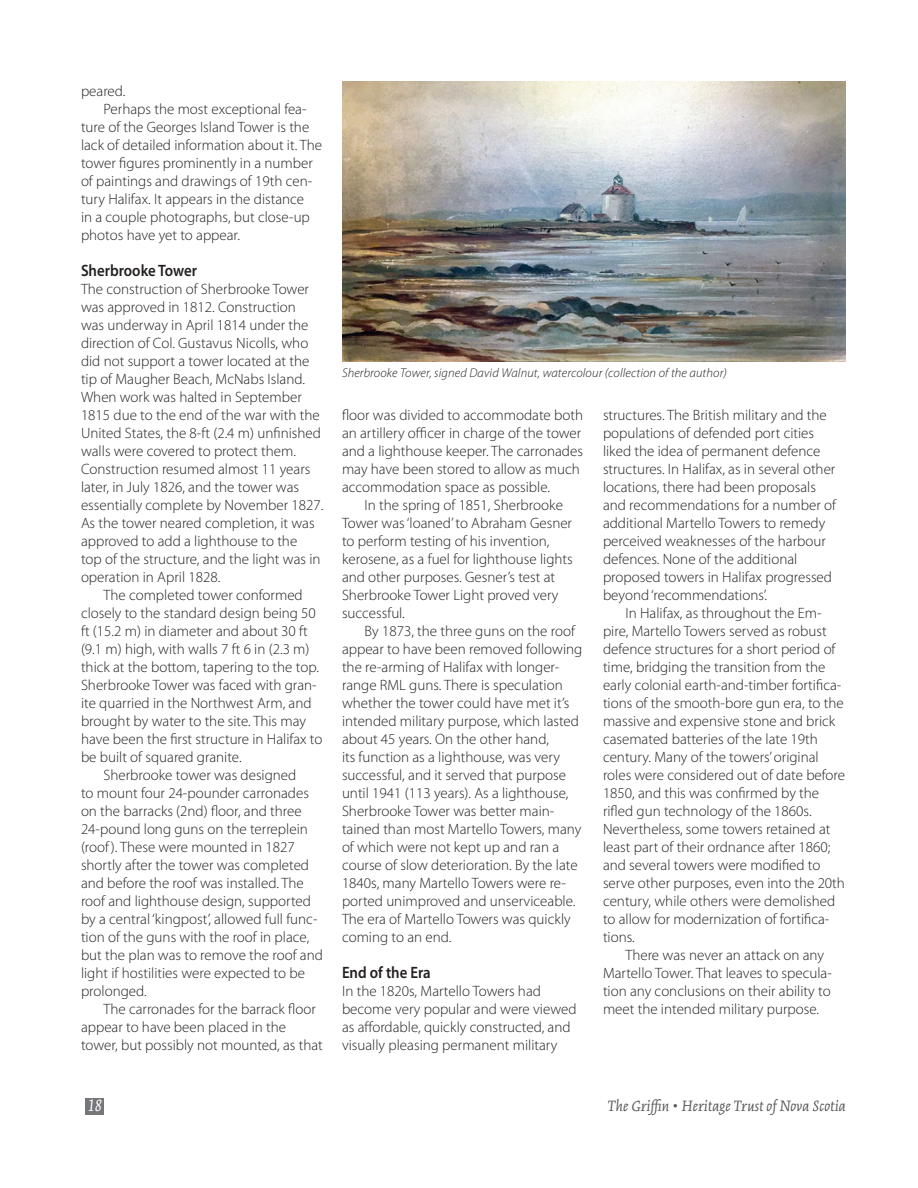
<style>
.page{position:relative;width:918px;height:1188px;background:#fff}
.page>*{position:absolute;margin:0;border:0;box-sizing:border-box;transform-origin:0 0}
.t1{font:italic 18px "Kinesis Pro 3";color:#fff}
.t2{font:italic 16.5px "Kinesis Pro 3";letter-spacing:.01em;color:#57585a}
.t3{font:600 16.5px "Myriad Pro";color:#231f20;scale:.9 1}
.t4{font:300 15px/18px "Myriad Pro";color:#231f20}
.t5{font:italic 300 12.75px "Myriad Pro";letter-spacing:.01em;color:#231f20}
</style>
<div class="page">
<div style="left:85px;top:1098px;width:19px;height:17px;background:#757679"></div>
<img style="left:342px;top:81px;width:504px;height:280px">
<p class="t4" style="left:81px;top:82px;width:46px">peared.</p>
<p class="t4" style="left:104px;top:100px;width:205px">Perhaps the most exceptional fea-</p>
<p class="t4" style="left:81px;top:118px;width:230px">ture of the Georges Island Tower is the</p>
<p class="t4" style="left:81px;top:136px;width:243px">lack of detailed information about it. The</p>
<p class="t4" style="left:81px;top:154px;width:233px">tower figures prominently in a number</p>
<p class="t4" style="left:81px;top:172px;width:233px">of paintings and drawings of 19th cen-</p>
<p class="t4" style="left:81px;top:190px;width:225px">tury Halifax. It appears in the distance</p>
<p class="t4" style="left:81px;top:208px;width:230px">in a couple photographs, but close-up</p>
<p class="t4" style="left:81px;top:226px;width:161px">photos have yet to appear.</p>
<p class="t3" style="left:81px;top:260px;width:130px">Sherbrooke Tower</p>
<p class="t4" style="left:81px;top:280px;width:244px">The construction of Sherbrooke Tower was approved in 1812. Construction<br>was underway in April 1814 under the direction of Col. Gustavus Nicolls, who did not support a tower located at the tip of Maugher Beach, McNabs Island.<br>When work was halted in September 1815 due to the end of the war with the United States, the 8-ft (2.4 m) unfinished walls were covered to protect them.<br>Construction resumed almost 11 years later, in July 1826, and the tower was essentially complete by November 1827.<br>As the tower neared completion, it was approved to add a lighthouse to the<br>top of the structure, and the light was in operation in April 1828.</p>
<p class="t4" style="left:104px;top:586px;width:201px">The completed tower conformed</p>
<p class="t4" style="left:81px;top:604px;width:236px">closely to the standard design being 50</p>
<p class="t4" style="left:81px;top:622px;width:228px">ft (15.2 m) in diameter and about 30 ft</p>
<p class="t4" style="left:81px;top:640px;width:230px">(9.1 m) high, with walls 7 ft 6 in (2.3 m)</p>
<p class="t4" style="left:81px;top:658px;width:240px">thick at the bottom, tapering to the top.</p>
<p class="t4" style="left:81px;top:676px;width:237px">Sherbrooke Tower was faced with gran-</p>
<p class="t4" style="left:81px;top:694px;width:232px">ite quarried in the Northwest Arm, and</p>
<p class="t4" style="left:81px;top:712px;width:227px">brought by water to the site. This may</p>
<p class="t4" style="left:81px;top:730px;width:243px">have been the first structure in Halifax to</p>
<p class="t4" style="left:81px;top:748px;width:162px">be built of squared granite.</p>
<p class="t4" style="left:104px;top:766px;width:194px">Sherbrooke tower was designed</p>
<p class="t4" style="left:81px;top:784px;width:230px">to mount four 24-pounder carronades</p>
<p class="t4" style="left:81px;top:802px;width:222px">on the barracks (2nd) floor, and three</p>
<p class="t4" style="left:81px;top:820px;width:228px">24-pound long guns on the terreplein</p>
<p class="t4" style="left:81px;top:838px;width:215px">(roof ). These were mounted in 1827</p>
<p class="t4" style="left:81px;top:856px;width:230px">shortly after the tower was completed</p>
<p class="t4" style="left:81px;top:874px;width:224px">and before the roof was installed. The</p>
<p class="t4" style="left:81px;top:892px;width:232px">roof and lighthouse design, supported</p>
<p class="t4" style="left:81px;top:910px;width:238px">by a central ‘kingpost’, allowed full func-</p>
<p class="t4" style="left:81px;top:928px;width:230px">tion of the guns with the roof in place,</p>
<p class="t4" style="left:81px;top:946px;width:243px">but the plan was to remove the roof and</p>
<p class="t4" style="left:81px;top:964px;width:225px">light if hostilities were expected to be</p>
<p class="t4" style="left:81px;top:982px;width:67px">prolonged.</p>
<p class="t4" style="left:104px;top:1000px;width:214px">The carronades for the barrack floor</p>
<p class="t4" style="left:81px;top:1018px;width:207px">appear to have been placed in the</p>
<p class="t4" style="left:81px;top:1036px;width:243px">tower, but possibly not mounted, as that</p>
<p class="t5" style="left:342px;top:366px;width:386px">Sherbrooke Tower, signed David Walnut, watercolour (collection of the author)</p>
<p class="t4" style="left:342px;top:406px;width:243px">floor was divided to accommodate both an artillery officer in charge of the tower and a lighthouse keeper. The carronades may have been stored to allow as much accommodation space as possible.</p>
<p class="t4" style="left:342px;top:496px;width:232px;text-indent:22px">In the spring of 1851, Sherbrooke Tower was ‘loaned’ to Abraham Gesner to perform testing of his invention, kerosene, as a fuel for lighthouse lights and other purposes. Gesner’s test at Sherbrooke Tower Light proved very successful.</p>
<p class="t4" style="left:342px;top:622px;width:242px;text-indent:22px">By 1873, the three guns on the roof appear to have been removed following the re-arming of Halifax with longer&shy;range RML guns. There is speculation whether the tower could have met it’s intended military purpose, which lasted about 45 years. On the other hand,<br>its function as a lighthouse, was very successful, and it served that purpose until 1941 (113 years). As a lighthouse, Sherbrooke Tower was better main&shy;tained than most Martello Towers, many of which were not kept up and ran a course of slow deterioration. By the late 1840s, many Martello Towers were re&shy;ported unimproved and unserviceable.<br>The era of Martello Towers was quickly coming to an end.</p>
<p class="t3" style="left:342px;top:962px;width:100px">End of the Era</p>
<p class="t4" style="left:342px;top:982px;width:236px">In the 1820s, Martello Towers had become very popular and were viewed as affordable, quickly constructed, and visually pleasing permanent military</p>
<p class="t4" style="left:603px;top:406px;width:234px">structures. The British military and the populations of defended port cities liked the idea of permanent defence structures. In Halifax, as in several other locations, there had been proposals and recommendations for a number of additional Martello Towers to remedy perceived weaknesses of the harbour defences. None of the additional proposed towers in Halifax progressed beyond ‘recommendations’.</p>
<p class="t4" style="left:603px;top:604px;width:244px;text-indent:22px">In Halifax, as throughout the Em&shy;pire, Martello Towers served as robust defence structures for a short period of time, bridging the transition from the early colonial earth-and-timber fortifica&shy;tions of the smooth-bore gun era, to the massive and expensive stone and brick casemated batteries of the late 19th century. Many of the towers’ original roles were considered out of date before 1850, and this was confirmed by the rifled gun technology of the 1860s.<br>Nevertheless, some towers retained at least part of their ordnance after 1860; and several towers were modified to serve other purposes, even into the 20th century, while others were demolished to allow for modernization of fortifica&shy;tions.</p>
<p class="t4" style="left:603px;top:946px;width:230px;text-indent:22px">There was never an attack on any Martello Tower. That leaves to specula&shy;tion any conclusions on their ability to meet the intended military purpose.</p>
<p class="t1" style="left:88px;top:1096px;width:15px">18</p>
<p class="t2" style="left:608px;top:1097px;width:240px">The Griffin • Heritage Trust of Nova Scotia</p>
</div>
